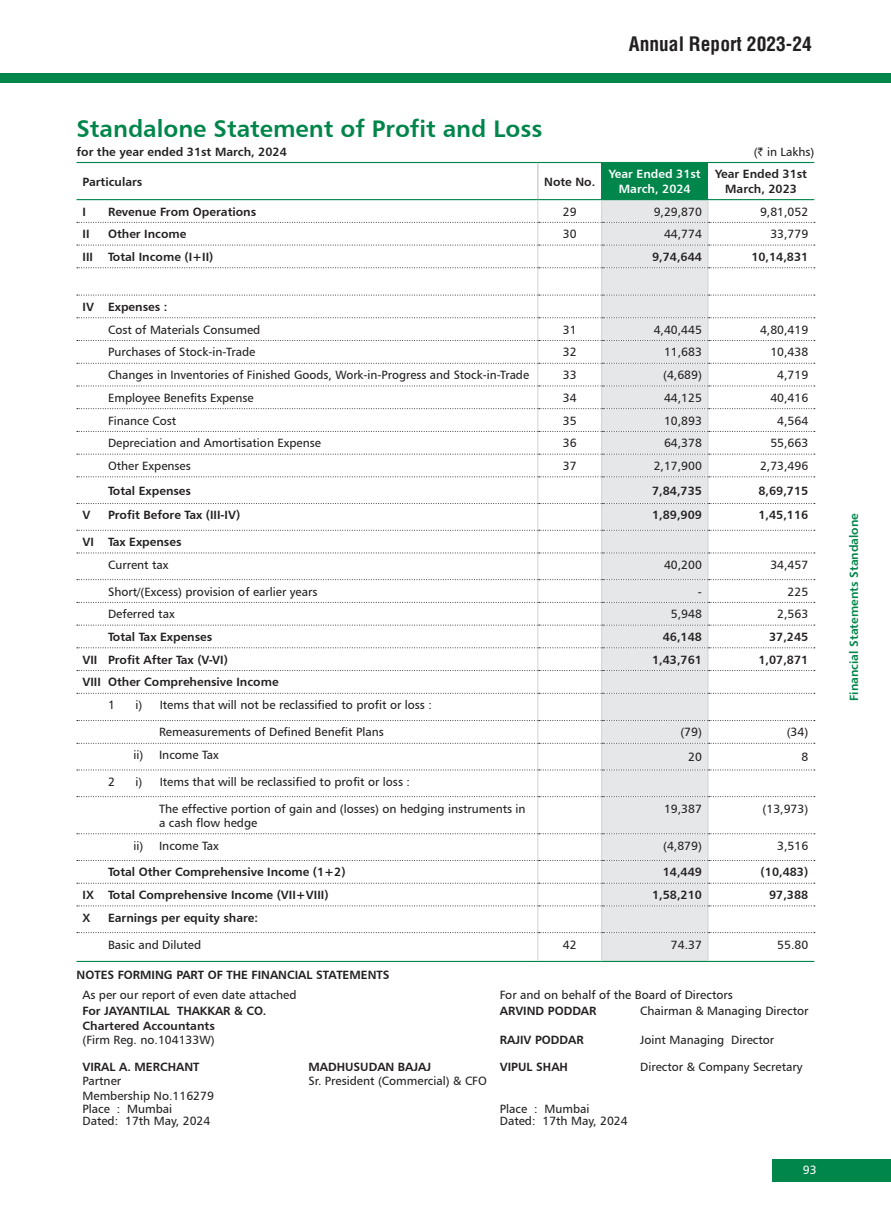
<style>
.page{position:relative;width:891px;height:1215px;background:#fff}
.page>*{position:absolute;margin:0;border:0;box-sizing:border-box;transform-origin:0 0}
.t1{font:24px "Humanist 777 BT Bold B";color:#00854a}
.t2{font:700 condensed 19.5px "Helvetica LT Std";color:#231f20}
.t3{font:12px/14.4px "Humanist 777 BT Roman B";color:#231f20}
.t4{font:12px/14.4px "Humanist 777 BT Bold B";color:#231f20;text-align:center}
.t5{font:12px "Humanist 777 BT Bold B";color:#00854a}
.t6{font:12px/14.4px "Humanist 777 BT Bold B";color:#fff;text-align:center}
.t7{font:12px "Humanist 777 BT Roman B";color:#fff}
.s1{font-family:"Rupee"}
</style>
<div class="page">
<div style="left:0;top:73px;width:891px;height:10px;background:#00854a"></div>
<div style="left:772px;top:1160px;width:119px;height:22px;background:#00854a"></div>
<div style="left:602px;top:163px;width:106px;height:37px;background:#00854a"></div>
<div style="left:602px;top:797px;width:106px;height:36px;background:#e6e7e9"></div>
<hr style="left:77px;top:961px;width:461px;height:1px;background:#00854a">
<hr style="left:538px;top:961px;width:64px;height:1px;background:#00854a">
<hr style="left:602px;top:961px;width:106px;height:1px;background:#00854a">
<hr style="left:708px;top:961px;width:106px;height:1px;background:#00854a">
<hr style="left:77px;top:162px;width:461px;height:1px;background:#00854a">
<hr style="left:538px;top:162px;width:64px;height:1px;background:#00854a">
<hr style="left:602px;top:162px;width:106px;height:1px;background:#00854a">
<hr style="left:708px;top:162px;width:106px;height:1px;background:#00854a">
<hr style="left:77px;top:199px;width:461px;height:1px;background:#00854a">
<hr style="left:538px;top:199px;width:64px;height:1px;background:#00854a">
<hr style="left:708px;top:199px;width:106px;height:1px;background:#00854a">
<hr style="left:537px;top:163px;width:2px;height:36px;background:#d1d2d4">
<svg style="left:77px;top:200px;width:738px;height:597px"></svg>
<hr style="left:537px;top:797px;width:1px;height:37px;background:#d1d2d4">
<hr style="left:601px;top:797px;width:1px;height:37px;background:#d1d2d4">
<hr style="left:708px;top:797px;width:1px;height:37px;background:#d1d2d4">
<svg style="left:77px;top:833px;width:738px;height:128px"></svg>
<h2 class="t2" style="left:629px;top:32px;width:185px">Annual Report 2023-24</h2>
<p class="t1" style="left:77px;top:114px;width:467px">Standalone Statement of Profit and Loss</p>
<p class="t4" style="left:77px;top:144px;width:212px">for the year ended 31st March, 2024</p>
<p class="t3" style="left:754px;top:144px;width:62px">(<span class="s1">`</span> in Lakhs)</p>
<p class="t4" style="left:83px;top:174px;width:61px">Particulars</p>
<p class="t4" style="left:544px;top:174px;width:53px">Note No.</p>
<p class="t6" style="left:609px;top:167px;width:93px">Year Ended 31st<br>March, 2024</p>
<p class="t4" style="left:715px;top:167px;width:93px">Year Ended 31st<br>March, 2023</p>
<p class="t4" style="left:83px;top:204px;width:5px">I</p>
<p class="t4" style="left:108px;top:204px;width:150px">Revenue From Operations</p>
<p class="t3" style="left:563px;top:204px;width:15px">29</p>
<p class="t3" style="left:654px;top:204px;width:50px">9,29,870</p>
<p class="t3" style="left:760px;top:204px;width:50px">9,81,052</p>
<p class="t4" style="left:83px;top:227px;width:9px">II</p>
<p class="t4" style="left:108px;top:227px;width:80px">Other Income</p>
<p class="t3" style="left:563px;top:227px;width:15px">30</p>
<p class="t3" style="left:664px;top:227px;width:39px">44,774</p>
<p class="t3" style="left:770px;top:227px;width:39px">33,779</p>
<p class="t4" style="left:83px;top:249px;width:12px">III</p>
<p class="t4" style="left:108px;top:249px;width:107px">Total Income (I+II)</p>
<p class="t4" style="left:652px;top:249px;width:51px">9,74,644</p>
<p class="t4" style="left:751px;top:249px;width:58px">10,14,831</p>
<p class="t4" style="left:83px;top:299px;width:86px">IV Expenses :</p>
<p class="t3" style="left:108px;top:322px;width:154px">Cost of Materials Consumed</p>
<p class="t3" style="left:563px;top:322px;width:15px">31</p>
<p class="t3" style="left:654px;top:322px;width:50px">4,40,445</p>
<p class="t3" style="left:760px;top:322px;width:50px">4,80,419</p>
<p class="t3" style="left:108px;top:345px;width:149px">Purchases of Stock-in-Trade</p>
<p class="t3" style="left:563px;top:345px;width:15px">32</p>
<p class="t3" style="left:664px;top:345px;width:39px">11,683</p>
<p class="t3" style="left:770px;top:345px;width:39px">10,438</p>
<p class="t3" style="left:108px;top:368px;width:423px">Changes in Inventories of Finished Goods, Work-in-Progress and Stock-in-Trade</p>
<p class="t3" style="left:563px;top:368px;width:15px">33</p>
<p class="t3" style="left:663px;top:368px;width:40px">(4,689)</p>
<p class="t3" style="left:777px;top:368px;width:32px">4,719</p>
<p class="t3" style="left:108px;top:390px;width:147px">Employee Benefits Expense</p>
<p class="t3" style="left:563px;top:390px;width:15px">34</p>
<p class="t3" style="left:664px;top:390px;width:39px">44,125</p>
<p class="t3" style="left:770px;top:390px;width:39px">40,416</p>
<p class="t3" style="left:108px;top:413px;width:70px">Finance Cost</p>
<p class="t3" style="left:563px;top:413px;width:15px">35</p>
<p class="t3" style="left:664px;top:413px;width:39px">10,893</p>
<p class="t3" style="left:777px;top:413px;width:32px">4,564</p>
<p class="t3" style="left:108px;top:436px;width:214px">Depreciation and Amortisation Expense</p>
<p class="t3" style="left:563px;top:436px;width:15px">36</p>
<p class="t3" style="left:664px;top:436px;width:39px">64,378</p>
<p class="t3" style="left:770px;top:436px;width:39px">55,663</p>
<p class="t3" style="left:108px;top:458px;width:84px">Other Expenses</p>
<p class="t3" style="left:563px;top:458px;width:15px">37</p>
<p class="t3" style="left:654px;top:458px;width:50px">2,17,900</p>
<p class="t3" style="left:760px;top:458px;width:50px">2,73,496</p>
<p class="t4" style="left:108px;top:483px;width:84px">Total Expenses</p>
<p class="t4" style="left:652px;top:483px;width:51px">7,84,735</p>
<p class="t4" style="left:758px;top:483px;width:51px">8,69,715</p>
<p class="t4" style="left:83px;top:508px;width:9px">V</p>
<p class="t4" style="left:108px;top:508px;width:134px">Profit Before Tax (III-IV)</p>
<p class="t4" style="left:652px;top:508px;width:51px">1,89,909</p>
<p class="t4" style="left:758px;top:508px;width:51px">1,45,116</p>
<p class="t4" style="left:83px;top:535px;width:101px">VI Tax Expenses</p>
<p class="t3" style="left:108px;top:557px;width:62px">Current tax</p>
<p class="t3" style="left:664px;top:557px;width:39px">40,200</p>
<p class="t3" style="left:770px;top:557px;width:39px">34,457</p>
<p class="t3" style="left:108px;top:584px;width:211px">Short/(Excess) provision of earlier years</p>
<p class="t3" style="left:698px;top:584px;width:6px">-</p>
<p class="t3" style="left:788px;top:584px;width:22px">225</p>
<p class="t3" style="left:108px;top:607px;width:68px">Deferred tax</p>
<p class="t3" style="left:671px;top:607px;width:32px">5,948</p>
<p class="t3" style="left:777px;top:607px;width:32px">2,563</p>
<p class="t4" style="left:108px;top:629px;width:106px">Total Tax Expenses</p>
<p class="t4" style="left:663px;top:629px;width:41px">46,148</p>
<p class="t4" style="left:769px;top:629px;width:41px">37,245</p>
<p class="t4" style="left:83px;top:652px;width:147px">VII Profit After Tax (V-VI)</p>
<p class="t4" style="left:652px;top:652px;width:51px">1,43,761</p>
<p class="t4" style="left:758px;top:652px;width:51px">1,07,871</p>
<p class="t4" style="left:83px;top:675px;width:198px">VIII Other Comprehensive Income</p>
<p class="t3" style="left:108px;top:698px;width:8px">1</p>
<p class="t3" style="left:136px;top:698px;width:298px">i) Items that will not be reclassified to profit or loss :</p>
<p class="t3" style="left:159px;top:725px;width:226px">Remeasurements of Defined Benefit Plans</p>
<p class="t3" style="left:680px;top:725px;width:23px">(79)</p>
<p class="t3" style="left:787px;top:725px;width:23px">(34)</p>
<p class="t3" style="left:134px;top:748px;width:87px">ii) Income Tax</p>
<p class="t3" style="left:688px;top:750px;width:15px">20</p>
<p class="t3" style="left:801px;top:750px;width:8px">8</p>
<p class="t3" style="left:108px;top:774px;width:8px">2</p>
<p class="t3" style="left:136px;top:774px;width:276px">i) Items that will be reclassified to profit or loss :</p>
<p class="t3" style="left:159px;top:801px;width:368px">The effective portion of gain and (losses) on hedging instruments in a cash flow hedge</p>
<p class="t3" style="left:664px;top:801px;width:39px">19,387</p>
<p class="t3" style="left:763px;top:801px;width:47px">(13,973)</p>
<p class="t3" style="left:134px;top:838px;width:87px">ii) Income Tax</p>
<p class="t3" style="left:663px;top:838px;width:40px">(4,879)</p>
<p class="t3" style="left:777px;top:838px;width:32px">3,516</p>
<p class="t4" style="left:108px;top:865px;width:239px">Total Other Comprehensive Income (1+2)</p>
<p class="t4" style="left:663px;top:865px;width:41px">14,449</p>
<p class="t4" style="left:761px;top:865px;width:49px">(10,483)</p>
<p class="t4" style="left:83px;top:887px;width:248px">IX Total Comprehensive Income (VII+VIII)</p>
<p class="t4" style="left:652px;top:887px;width:51px">1,58,210</p>
<p class="t4" style="left:769px;top:887px;width:41px">97,388</p>
<p class="t4" style="left:83px;top:910px;width:9px">X</p>
<p class="t4" style="left:108px;top:910px;width:152px">Earnings per equity share:</p>
<p class="t3" style="left:108px;top:937px;width:95px">Basic and Diluted</p>
<p class="t3" style="left:563px;top:937px;width:15px">42</p>
<p class="t3" style="left:671px;top:937px;width:32px">74.37</p>
<p class="t3" style="left:777px;top:937px;width:32px">55.80</p>
<p class="t4" style="left:77px;top:967px;width:314px">NOTES FORMING PART OF THE FINANCIAL STATEMENTS</p>
<p class="t3" style="left:83px;top:988px;width:215px">As per our report of even date attached</p>
<p class="t3" style="left:500px;top:988px;width:234px">For and on behalf of the Board of Directors</p>
<p class="t4" style="left:83px;top:1004px;width:185px">For JAYANTILAL THAKKAR &amp; CO.</p>
<p class="t4" style="left:83px;top:1018px;width:134px">Chartered Accountants</p>
<p class="t3" style="left:83px;top:1033px;width:134px">(Firm Reg. no.104133W)</p>
<p class="t3" style="left:640px;top:1004px;width:170px">Chairman &amp; Managing Director</p>
<p class="t3" style="left:640px;top:1033px;width:136px">Joint Managing Director</p>
<p class="t4" style="left:500px;top:1004px;width:98px">ARVIND PODDAR</p>
<p class="t4" style="left:500px;top:1033px;width:85px">RAJIV PODDAR</p>
<p class="t4" style="left:83px;top:1059px;width:118px">VIRAL A. MERCHANT</p>
<p class="t3" style="left:83px;top:1074px;width:40px">Partner</p>
<p class="t3" style="left:83px;top:1088px;width:133px">Membership No.116279</p>
<p class="t3" style="left:83px;top:1102px;width:91px">Place : Mumbai</p>
<p class="t3" style="left:83px;top:1114px;width:129px">Dated: 17th May, 2024</p>
<p class="t4" style="left:309px;top:1059px;width:124px">MADHUSUDAN BAJAJ</p>
<p class="t3" style="left:309px;top:1074px;width:180px">Sr. President (Commercial) &amp; CFO</p>
<p class="t4" style="left:500px;top:1059px;width:70px">VIPUL SHAH</p>
<p class="t3" style="left:640px;top:1059px;width:164px">Director &amp; Company Secretary</p>
<p class="t3" style="left:500px;top:1102px;width:91px">Place : Mumbai</p>
<p class="t3" style="left:500px;top:1114px;width:129px">Dated: 17th May, 2024</p>
<p class="t7" style="left:803px;top:1163px;width:15px">93</p>
<p class="t5" style="left:846px;top:701px;width:189px;rotate:-90deg">Financial Statements Standalone</p>
</div>
